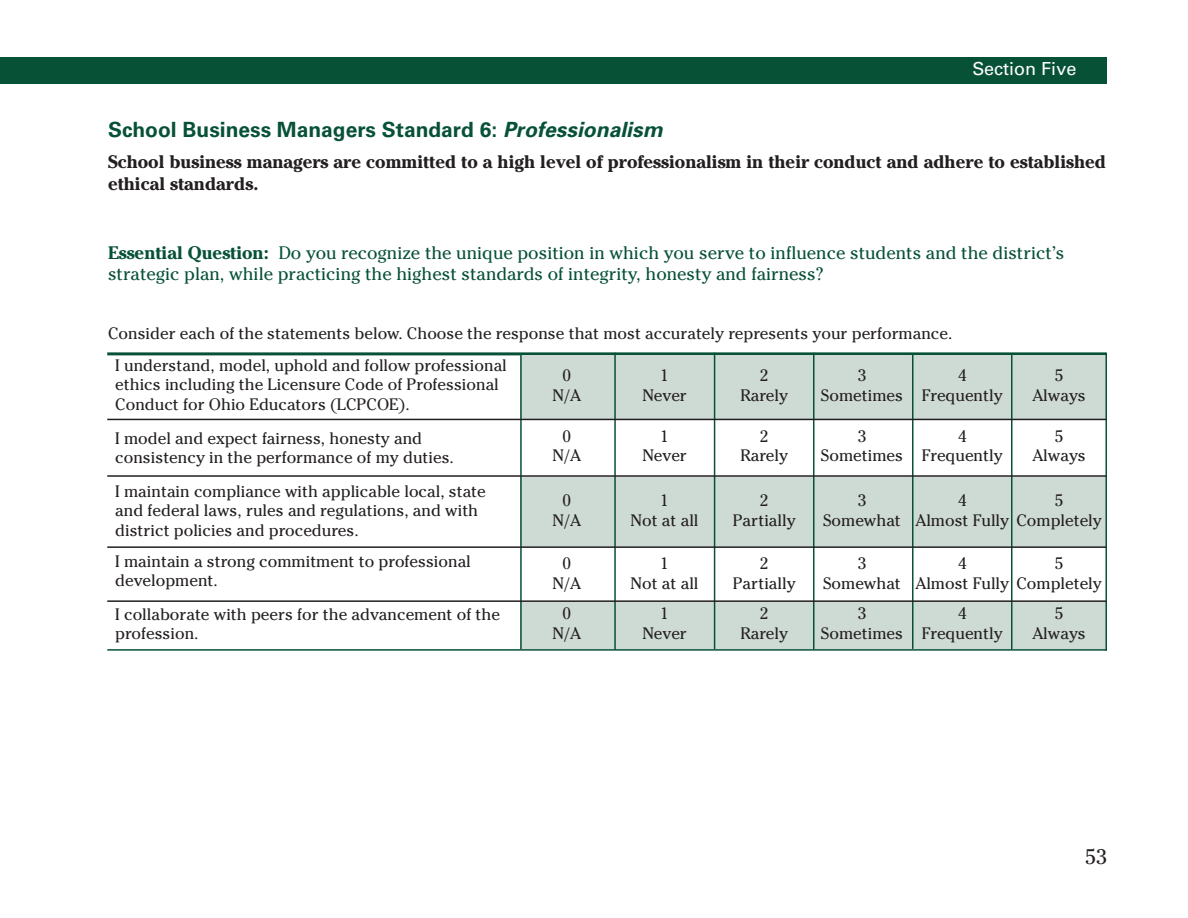
<style>
.page{position:relative;width:1188px;height:918px;background:#fff}
.page>*{position:absolute;margin:0;border:0;box-sizing:border-box;transform-origin:0 0}
.t1{font:700 21px "Univers";color:#075137}
.t2{font:21px "Cheltenham";color:#231f20}
.t3{font:18px/21.6px "Cheltenham";color:#075137}
.t4{font:700 18px/21.6px "Cheltenham";color:#231f20}
.t5{font:18px "Univers";color:#fff}
.t6{font:16.5px/19.8px "Cheltenham";color:#231f20}
.s1{font-style:italic}
.s2{font-weight:700}
</style>
<div class="page">
<div style="left:0;top:57px;width:1107px;height:27px;background:#075137"></div>
<hr style="left:107px;top:352px;width:999px;height:3px;background:#075137">
<hr style="left:107px;top:649px;width:999px;height:2px;background:#075137">
<div style="left:521px;top:355px;width:585px;height:64px;background:#cedad4"></div>
<div style="left:521px;top:477px;width:585px;height:69px;background:#cedad4"></div>
<div style="left:521px;top:601px;width:585px;height:48px;background:#cedad4"></div>
<hr style="left:520px;top:353px;width:2px;height:296px;background:#075137">
<hr style="left:614px;top:353px;width:2px;height:297px;background:#075137">
<hr style="left:714px;top:353px;width:1px;height:296px;background:#075137">
<hr style="left:813px;top:353px;width:1px;height:297px;background:#075137">
<hr style="left:912px;top:353px;width:1px;height:296px;background:#075137">
<hr style="left:1011px;top:353px;width:1px;height:297px;background:#075137">
<hr style="left:1106px;top:353px;width:1px;height:298px;background:#075137">
<hr style="left:107px;top:419px;width:999px;height:1px;background:#231f20">
<hr style="left:107px;top:475px;width:999px;height:2px;background:#231f20">
<hr style="left:107px;top:546px;width:999px;height:2px;background:#231f20">
<hr style="left:107px;top:600px;width:999px;height:2px;background:#231f20">
<p class="t5" style="left:973px;top:62px;width:105px">Section Five</p>
<p class="t1" style="left:108px;top:122px;width:556px">School Business Managers Standard 6: <span class="s1">Professionalism</span></p>
<p class="t4" style="left:108px;top:153px;width:1000px">School business managers are committed to a high level of professionalism in their conduct and adhere to established ethical standards.</p>
<p class="t3" style="left:108px;top:242px;width:958px"><span class="s2">Essential Question:</span> Do you recognize the unique position in which you serve to influence students and the district’s strategic plan, while practicing the highest standards of integrity, honesty and fairness?</p>
<p class="t6" style="left:108px;top:323px;width:846px">Consider each of the statements below. Choose the response that most accurately represents your performance.</p>
<p class="t6" style="left:115px;top:355px;width:393px">I understand, model, uphold and follow professional ethics including the Licensure Code of Professional<br>Conduct for Ohio Educators (LCPCOE).</p>
<p class="t6" style="left:115px;top:428px;width:340px">I model and expect fairness, honesty and consistency in the performance of my duties.</p>
<p class="t6" style="left:115px;top:481px;width:372px">I maintain compliance with applicable local, state and federal laws, rules and regulations, and with district policies and procedures.</p>
<p class="t6" style="left:115px;top:551px;width:357px">I maintain a strong commitment to professional development.</p>
<p class="t6" style="left:115px;top:604px;width:386px">I collaborate with peers for the advancement of the profession.</p>
<p class="t6" style="left:563px;top:366px;width:10px">0</p>
<p class="t6" style="left:660px;top:366px;width:10px">1</p>
<p class="t6" style="left:760px;top:366px;width:10px">2</p>
<p class="t6" style="left:858px;top:366px;width:10px">3</p>
<p class="t6" style="left:958px;top:366px;width:10px">4</p>
<p class="t6" style="left:1055px;top:366px;width:10px">5</p>
<p class="t6" style="left:553px;top:385px;width:30px">N/A</p>
<p class="t6" style="left:642px;top:385px;width:46px">Never</p>
<p class="t6" style="left:740px;top:385px;width:49px">Rarely</p>
<p class="t6" style="left:821px;top:385px;width:183px">Sometimes Frequently</p>
<p class="t6" style="left:1032px;top:385px;width:55px">Always</p>
<p class="t6" style="left:563px;top:426px;width:10px">0</p>
<p class="t6" style="left:660px;top:426px;width:10px">1</p>
<p class="t6" style="left:760px;top:426px;width:10px">2</p>
<p class="t6" style="left:858px;top:426px;width:10px">3</p>
<p class="t6" style="left:958px;top:426px;width:10px">4</p>
<p class="t6" style="left:1055px;top:426px;width:10px">5</p>
<p class="t6" style="left:553px;top:446px;width:30px">N/A</p>
<p class="t6" style="left:642px;top:446px;width:46px">Never</p>
<p class="t6" style="left:740px;top:446px;width:49px">Rarely</p>
<p class="t6" style="left:821px;top:446px;width:183px">Sometimes Frequently</p>
<p class="t6" style="left:1032px;top:446px;width:55px">Always</p>
<p class="t6" style="left:563px;top:490px;width:10px">0</p>
<p class="t6" style="left:660px;top:490px;width:10px">1</p>
<p class="t6" style="left:760px;top:490px;width:10px">2</p>
<p class="t6" style="left:858px;top:490px;width:10px">3</p>
<p class="t6" style="left:958px;top:490px;width:10px">4</p>
<p class="t6" style="left:1055px;top:490px;width:10px">5</p>
<p class="t6" style="left:553px;top:510px;width:30px">N/A</p>
<p class="t6" style="left:631px;top:510px;width:69px">Not at all</p>
<p class="t6" style="left:733px;top:510px;width:64px">Partially</p>
<p class="t6" style="left:823px;top:510px;width:280px">Somewhat Almost Fully Completely</p>
<p class="t6" style="left:563px;top:553px;width:10px">0</p>
<p class="t6" style="left:660px;top:553px;width:10px">1</p>
<p class="t6" style="left:760px;top:553px;width:10px">2</p>
<p class="t6" style="left:858px;top:553px;width:10px">3</p>
<p class="t6" style="left:958px;top:553px;width:10px">4</p>
<p class="t6" style="left:1055px;top:553px;width:10px">5</p>
<p class="t6" style="left:553px;top:573px;width:30px">N/A</p>
<p class="t6" style="left:631px;top:573px;width:69px">Not at all</p>
<p class="t6" style="left:733px;top:573px;width:64px">Partially</p>
<p class="t6" style="left:823px;top:573px;width:280px">Somewhat Almost Fully Completely</p>
<p class="t6" style="left:563px;top:604px;width:10px">0</p>
<p class="t6" style="left:660px;top:604px;width:10px">1</p>
<p class="t6" style="left:760px;top:604px;width:10px">2</p>
<p class="t6" style="left:858px;top:604px;width:10px">3</p>
<p class="t6" style="left:958px;top:604px;width:10px">4</p>
<p class="t6" style="left:1055px;top:604px;width:10px">5</p>
<p class="t6" style="left:553px;top:623px;width:30px">N/A</p>
<p class="t6" style="left:642px;top:623px;width:46px">Never</p>
<p class="t6" style="left:740px;top:623px;width:49px">Rarely</p>
<p class="t6" style="left:821px;top:623px;width:183px">Sometimes Frequently</p>
<p class="t6" style="left:1032px;top:623px;width:55px">Always</p>
<p class="t2" style="left:1085px;top:844px;width:23px">53</p>
</div>
